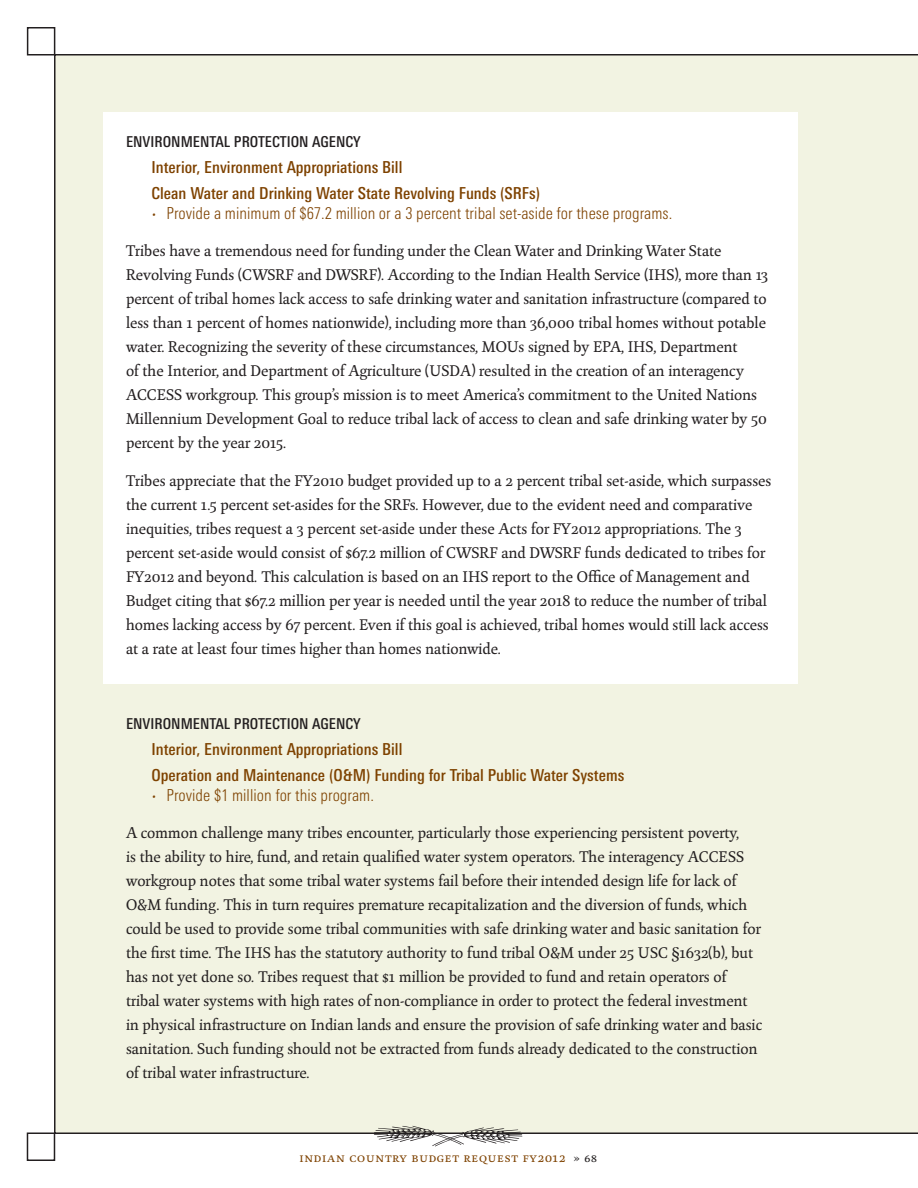
<style>
.page{position:relative;width:918px;height:1188px;background:#fff}
.page>*{position:absolute;margin:0;border:0;box-sizing:border-box;transform-origin:0 0}
.t1{font:16.5px/24px "Huronia Std";color:#231f20}
.t2{font:500 condensed 16.5px "LT Univers";color:#7e4200}
.t3{font:300 condensed 16.5px "LT Univers";color:#7e4200}
.t4{font:16.5px "Huronia Std";letter-spacing:.04em;color:#231f20}
.t5{font:500 condensed 15px "LT Univers";color:#231f20}
.t6{font:13.5px "Huronia Std";letter-spacing:.06em;color:#7e4200}
.s1{font-family:"Huronia Std";font-weight:400;font-stretch:normal}
.s2{color:#231f20}
</style>
<div class="page">
<div style="left:54px;top:54px;width:864px;height:1080px;background:#f2f3e2"></div>
<div style="left:27px;top:1132px;width:28px;height:29px;border:2px solid #231f20"></div>
<div style="left:27px;top:27px;width:28px;height:29px;border:2px solid #231f20"></div>
<div style="left:104px;top:112px;width:694px;height:572px;background:#fff"></div>
<svg style="left:374px;top:1125px;width:148px;height:9px"></svg>
<p class="t5" style="left:126px;top:133px;width:10px">Environm</p>
<p class="t5" style="left:193px;top:133px;width:88px">ental Protection</p>
<p class="t5" style="left:312px;top:133px;width:33px">Agency</p>
<p class="t2" style="left:152px;top:157px;width:252px">Interior, Environment Appropriations Bill</p>
<p class="t2" style="left:151px;top:184px;width:390px">Clean Water and Drinking Water State Revolving Funds (SRFs)</p>
<p class="t3" style="left:152px;top:203px;width:522px"><span class="s1">•</span> Provide a minimum of $67.2 million or a 3 percent tribal set-aside for these programs.</p>
<p class="t1" style="left:126px;top:238px;width:644px">Tribes have a tremendous need for funding under the Clean Water and Drinking Water State Revolving Funds (CWSRF and DWSRF). According to the Indian Health Service (IHS), more than 13 percent of tribal homes lack access to safe drinking water and sanitation infrastructure (compared to less than 1 percent of homes nationwide), including more than 36,000 tribal homes without potable water. Recognizing the severity of these circumstances, MOU</p>
<p class="t1" style="left:519px;top:334px;width:220px">s signed by EPA, IHS, Department</p>
<p class="t1" style="left:126px;top:358px;width:642px;text-indent:345px">) resulted in the creation of an interagency ACCESS workgroup. This group’s mission is to meet America’s commitment to the United Nations Millennium Development Goal to reduce tribal lack of access to clean and safe drinking water by 50 percent by the year 2015.</p>
<p class="t1" style="left:126px;top:468px;width:647px">Tribes appreciate that the FY2010 budget provided up to a 2 percent tribal set-aside, which surpasses the current 1.5 percent set-asides for the SRFs. However, due to the evident need and comparative inequities, tribes request a 3 percent set-aside under these Acts for FY2012 appropriations. The 3 percent set-aside would consist of $67.2 million of CWSRF and DWSRF funds dedicated to tribes for FY2012 and beyond. This calculation is based on an IHS report to the Office of Management and Budget citing that $67.2 million per year is needed until the year 2018 to reduce the number of tribal homes lacking access by 67 percent. Even if this goal is achieved, tribal homes would still lack access at a rate at least four times higher than homes nationwide.</p>
<p class="t4" style="left:126px;top:359px;width:315px">of the Interior, and Department of Agriculture (USDA</p>
<p class="t5" style="left:126px;top:715px;width:10px">Environm</p>
<p class="t5" style="left:193px;top:715px;width:88px">ental Protection</p>
<p class="t5" style="left:312px;top:715px;width:33px">Agency</p>
<p class="t2" style="left:151px;top:739px;width:252px">Interior, Environment Appropriations Bill</p>
<p class="t2" style="left:151px;top:766px;width:474px">Operation and Maintenance (O&amp;M) Funding for Tribal Public Water Systems</p>
<p class="t3" style="left:152px;top:785px;width:224px"><span class="s1">•</span> Provide $1 million for this program.</p>
<p class="t1" style="left:126px;top:820px;width:638px">A common challenge many tribes encounter, particularly those experiencing persistent poverty,<br>is the ability to hire, fund, and retain qualified water system operators. The interagency ACCESS workgroup notes that some tribal water systems fail before their intended design life for lack of O&amp;M funding. This in turn requires premature recapitalization and the diversion of funds, which could be used to provide some tribal communities with safe drinking water and basic sanitation for the first time. The IHS has the statutory authority to fund tribal O&amp;M under 25 USC §1632(b), but has not yet done so. Tribes request that $1 million be provided to fund and retain operators of tribal water systems with high rates of non-compliance in order to protect the federal investment in physical infrastructure on Indian lands and ensure the provision of safe drinking water and basic sanitation. Such funding should not be extracted from funds already dedicated to the construction of tribal water infrastructure.</p>
<p class="t6" style="left:299px;top:1148px;width:299px">indian country budget request fy2012 <span class="s2">» 68</span></p>
</div>
